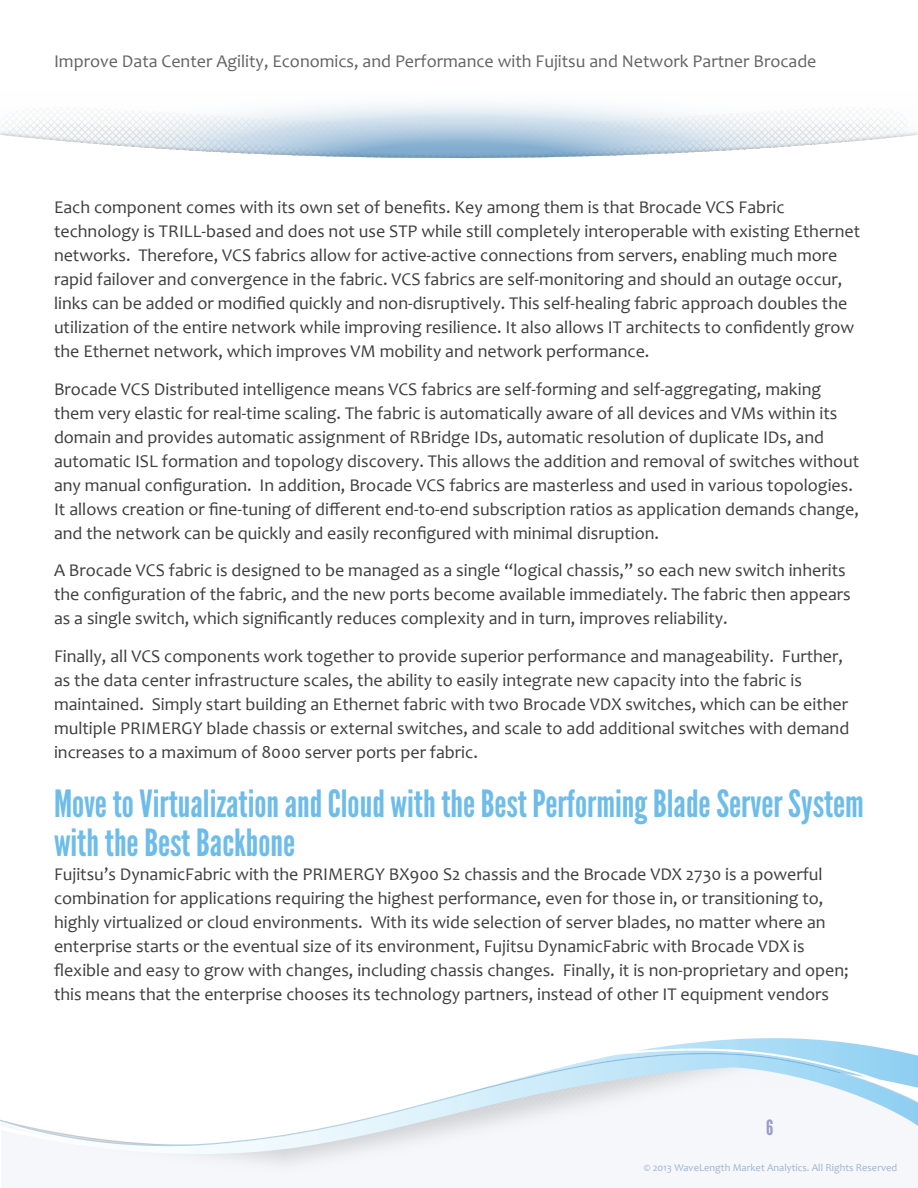
<style>
.page{position:relative;width:918px;height:1188px;background:#fff}
.page>*{position:absolute;margin:0;border:0;box-sizing:border-box;transform-origin:0 0}
.SubHead{font:37.5px/39px "League Gothic";color:#6dbce9}
.t1{font:21px "League Gothic";color:#9b9bc6}
.Body{font:18px/24px "Candara";color:#3e3e3f}
.t2{font:18px "Candara";color:#636366}
.t3{font:10.5px "Candara";color:#9fb3cf}
</style>
<div class="page">
<svg style="left:637px;top:1038px;width:274px;height:16px"></svg>
<svg style="left:1px;top:1054px;width:917px;height:101px"></svg>
<svg style="left:1px;top:103px;width:906px;height:26px"></svg>
<img style="left:0;top:129px;width:918px;height:7px">
<svg style="left:12px;top:136px;width:893px;height:23px"></svg>
<p class="t2" style="left:54px;top:50px;width:764px">Improve Data Center Agility, Economics, and Performance with Fujitsu and Network Partner Brocade</p>
<p class="Body" style="left:54px;top:195px;width:808px">Each component comes with its own set of benefits. Key among them is that Brocade VCS Fabric technology is TRILL-based and does not use STP while still completely interoperable with existing Ethernet networks. Therefore, VCS fabrics allow for active-active connections from servers, enabling much more rapid failover and convergence in the fabric. VCS fabrics are self-monitoring and should an outage occur, links can be added or modified quickly and non-disruptively. This self-healing fabric approach doubles the utilization of the entire network while improving resilience. It also allows IT architects to confidently grow the Ethernet network, which improves VM mobility and network performance.</p>
<p class="Body" style="left:54px;top:377px;width:807px">Brocade VCS Distributed intelligence means VCS fabrics are self-forming and self-aggregating, making them very elastic for real-time scaling. The fabric is automatically aware of all devices and VMs within its domain and provides automatic assignment of RBridge IDs, automatic resolution of duplicate IDs, and automatic ISL formation and topology discovery. This allows the addition and removal of switches without any manual configuration. In addition, Brocade VCS fabrics are masterless and used in various topologies.<br>It allows creation or fine-tuning of different end-to-end subscription ratios as application demands change, and the network can be quickly and easily reconfigured with minimal disruption.</p>
<p class="Body" style="left:54px;top:558px;width:798px">A Brocade VCS fabric is designed to be managed as a single “logical chassis,” so each new switch inherits the configuration of the fabric, and the new ports become available immediately. The fabric then appears as a single switch, which significantly reduces complexity and in turn, improves reliability.</p>
<p class="Body" style="left:54px;top:644px;width:797px">Finally, all VCS components work together to provide superior performance and manageability. Further, as the data center infrastructure scales, the ability to easily integrate new capacity into the fabric is maintained. Simply start building an Ethernet fabric with two Brocade VDX switches, which can be either multiple PRIMERGY blade chassis or external switches, and scale to add additional switches with demand increases to a maximum of 8000 server ports per fabric.</p>
<p class="SubHead" style="left:54px;top:785px;width:811px">Move to Virtualization and Cloud with the Best Performing Blade Server System with the Best Backbone</p>
<p class="Body" style="left:54px;top:862px;width:796px">Fujitsu’s DynamicFabric with the PRIMERGY BX900 S2 chassis and the Brocade VDX 2730 is a powerful combination for applications requiring the highest performance, even for those in, or transitioning to, highly virtualized or cloud environments. With its wide selection of server blades, no matter where an enterprise starts or the eventual size of its environment, Fujitsu DynamicFabric with Brocade VDX is flexible and easy to grow with changes, including chassis changes. Finally, it is non-proprietary and open; this means that the enterprise chooses its technology partners, instead of other IT equipment vendors</p>
<p class="t1" style="left:766px;top:1116px;width:9px">6</p>
<p class="t3" style="left:644px;top:1161px;width:255px">© 2013 WaveLength Market Analytics. All Rights Reserved</p>
</div>
